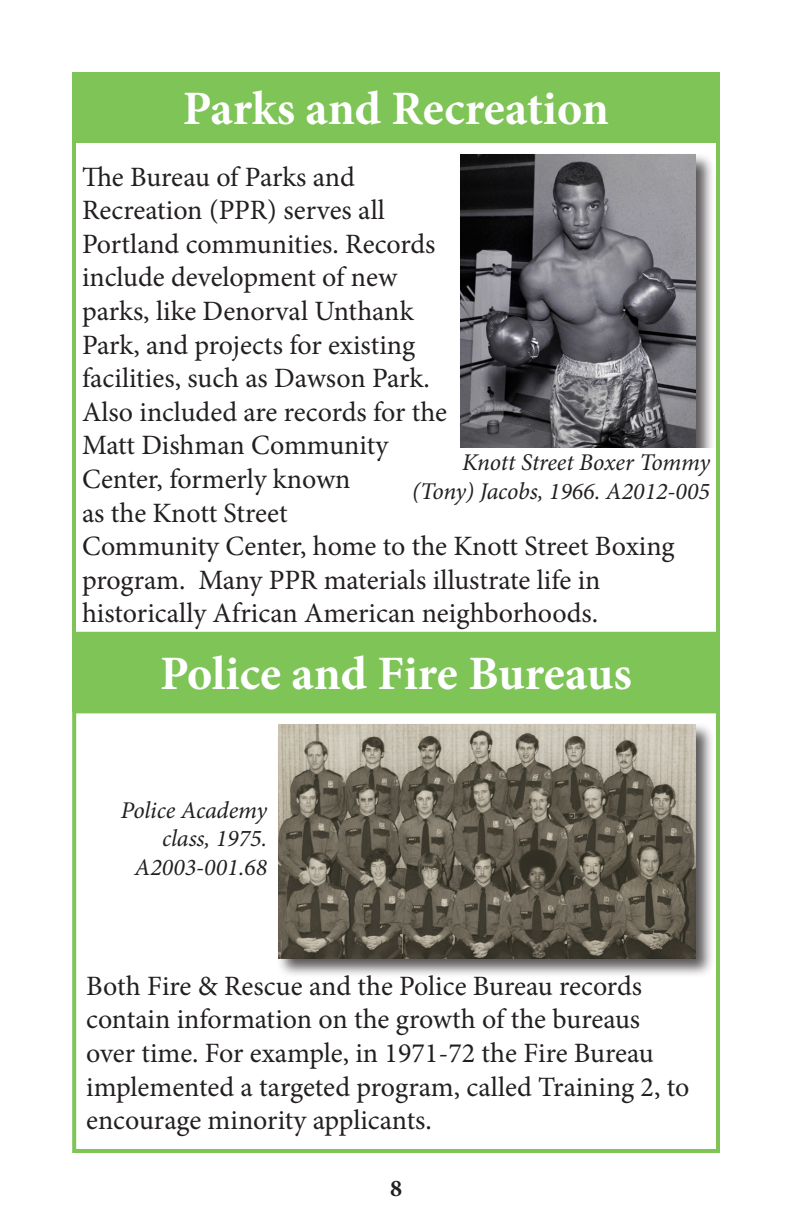
<style>
.page{position:relative;width:792px;height:1224px;background:#fff}
.page>*{position:absolute;margin:0;border:0;box-sizing:border-box;transform-origin:0 0}
.t1{font:700 48px "Minion Pro";letter-spacing:-.005em;color:#fff}
.t2{font:28px/33.6px "Minion Pro";color:#231f20}
.t3{font:italic 24px/28.8px "Minion Pro";letter-spacing:-.005em;color:#231f20;text-align:right}
.t4{font:700 24px "Minion Pro";color:#231f20}
</style>
<div class="page">
<div style="left:72px;top:709px;width:648px;height:444px;border:4px solid #7ec457"></div>
<div style="left:72px;top:72px;width:648px;height:72px;background:#7ec457"></div>
<div style="left:458px;top:152px;width:257px;height:331px;background:#231f20;opacity:.75"></div>
<img style="left:461px;top:155px;width:235px;height:293px">
<svg style="left:72px;top:628px;width:648px;height:88px;background:#87c863"></svg>
<div style="left:397px;top:448px;width:317px;height:66px;background:#fff"></div>
<div style="left:276px;top:722px;width:440px;height:256px;background:#231f20;opacity:.75"></div>
<img style="left:279px;top:724px;width:417px;height:234px">
<p class="t1" style="left:183px;top:74px;width:428px">Parks and Recreation</p>
<p class="t2" style="left:82px;top:160px;width:594px">The Bureau of Parks and<br>Recreation (PPR) serves all<br>Portland communities. Records<br>include development of new<br>parks, like Denorval Unthank<br>Park, and projects for existing<br>facilities, such as Dawson Park.<br>Also included are records for the<br>Matt Dishman Community<br>Center, formerly known<br>as the Knott Street<br>Community Center, home to the Knott Street Boxing program. Many PPR materials illustrate life in historically African American neighborhoods.</p>
<p class="t3" style="left:412px;top:448px;width:299px">Knott Street Boxer Tommy (Tony) Jacobs, 1966. A2012-005</p>
<p class="t1" style="left:160px;top:640px;width:473px">Police and Fire Bureaus</p>
<p class="t3" style="left:121px;top:795px;width:148px">Police Academy class, 1975.</p>
<p class="t3" style="left:135px;top:853px;width:134px">A2003-001.68</p>
<p class="t2" style="left:86px;top:969px;width:605px">Both Fire &amp; Rescue and the Police Bureau records contain information on the growth of the bureaus over time. For example, in 1971-72 the Fire Bureau implemented a targeted program, called Training 2, to encourage minority applicants.</p>
<p class="t4" style="left:390px;top:1172px;width:13px">8</p>
</div>
